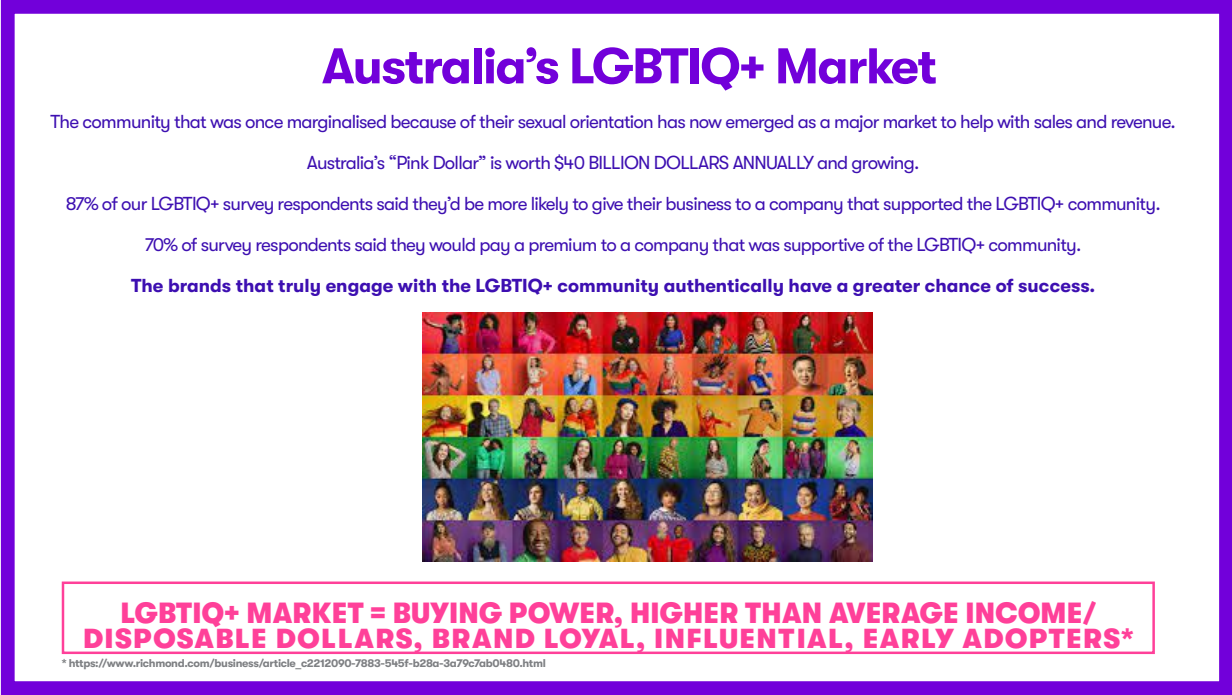
<style>
.page{position:relative;width:1232px;height:695px;background:#fff}
.page>*{position:absolute;margin:0;border:0;box-sizing:border-box;transform-origin:0 0}
.t1{font:700 50px "GT Walsheim Pro";letter-spacing:-.03em;color:#7200da}
.t2{font:900 29.12px "GT Walsheim Pro";letter-spacing:.01em;color:#ff4099;scale:.94 1}
.t3{font:900 27.5px "GT Walsheim Pro";letter-spacing:.05em;color:#ff4099}
.t4{font:18.75px/41px "GT Walsheim Pro";letter-spacing:-.04em;color:#3d0fb1;text-align:center}
.t5{font:700 18.75px "GT Walsheim Pro";color:#3d0fb1}
.t6{font:700 11.25px "GT Walsheim Pro";letter-spacing:-.03em;color:#7e8083}
</style>
<div class="page">
<img style="left:1px;top:0;width:1230px;height:694px">
<div style="left:62px;top:581px;width:1092px;height:73px;border:2px solid #ff4099"></div>
<h1 class="t1" style="left:322px;top:38px;width:616px">Australia’s LGBTIQ+ Market</h1>
<p class="t4" style="left:51px;top:101px;width:1126px">The community that was once marginalised because of their sexual orientation has now emerged as a major market to help with sales and revenue.<br>Australia’s “Pink Dollar” is worth $40 BILLION DOLLARS ANNUALLY and growing.<br>87% of our LGBTIQ+ survey respondents said they’d be more likely to give their business to a company that supported the LGBTIQ+ community.<br>70% of survey respondents said they would pay a premium to a company that was supportive of the LGBTIQ+ community.</p>
<p class="t5" style="left:131px;top:275px;width:965px">The brands that truly engage with the LGBTIQ+ community authentically have a greater chance of success.</p>
<h2 class="t2" style="left:120px;top:596px;width:1039px">LGBTIQ+ MARKET = BUYING POWER, HIGHER THAN AVERAGE INCOME/</h2>
<h3 class="t3" style="left:83px;top:622px;width:1052px">DISPOSABLE DOLLARS, BRAND LOYAL, INFLUENTIAL, EARLY ADOPTERS*</h3>
<p class="t6" style="left:62px;top:656px;width:485px">* https://www.richmond.com/business/article_c2212090-7883-545f-b28a-3a79c7ab0480.html</p>
</div>
